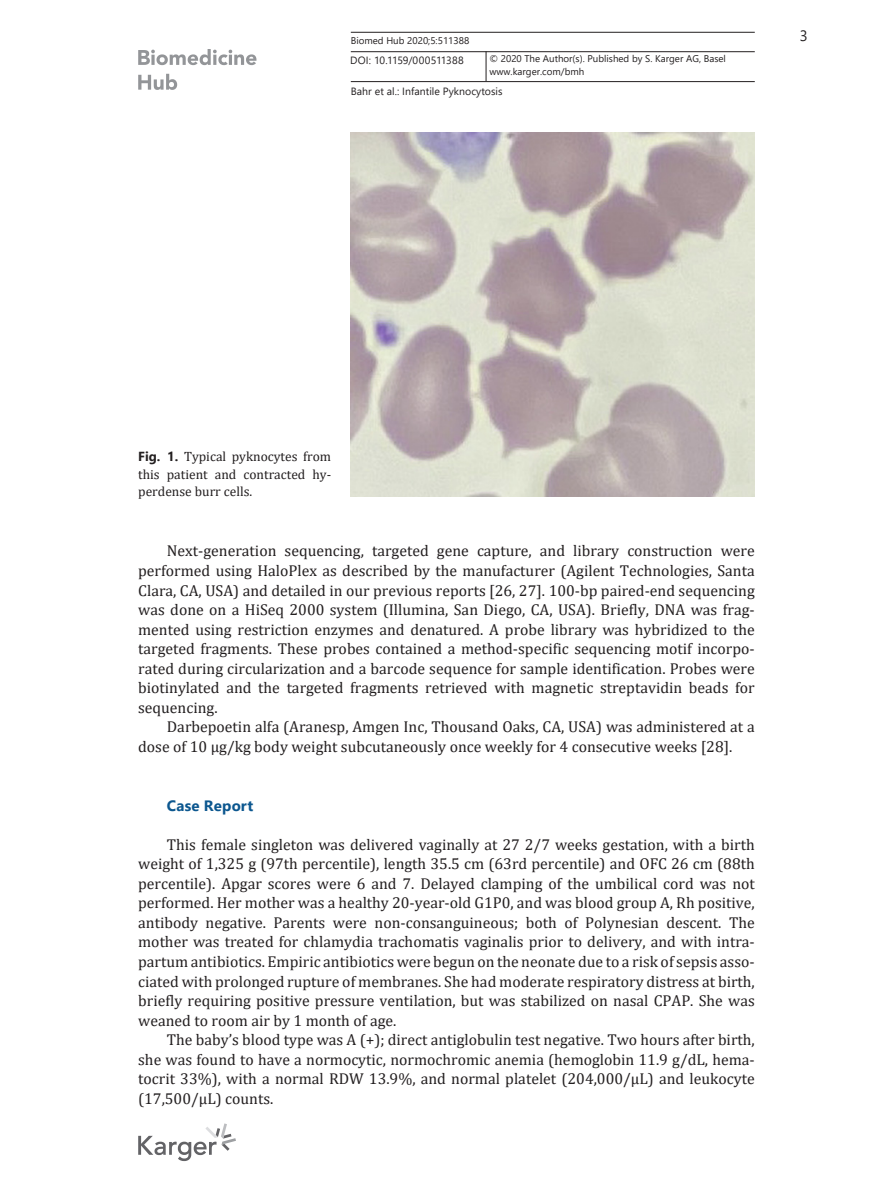
<style>
.page{position:relative;width:893px;height:1191px;background:#fff}
.page>*{position:absolute;margin:0;border:0;box-sizing:border-box;transform-origin:0 0}
.t1{font:15.75px/19.5px "Cambria";color:#231f20;text-align:justify}
.t2{font:700 15px "Segoe UI";letter-spacing:.015em;color:#0c578f}
.t3{font:15px "Segoe UI";color:#231f20}
.t4{font:13.5px/17.4px "Cambria";color:#231f20;text-align:justify}
.t5{font:10.5px "Segoe UI";letter-spacing:.005em;color:#231f20}
.t6{font:9.75px "Segoe UI";color:#231f20}
.s1{font-family:"Segoe UI";font-weight:700;font-size:13.2px}
</style>
<div class="page">
<svg style="left:138px;top:74px;width:39px;height:16px"></svg>
<svg style="left:138px;top:49px;width:118px;height:16px"></svg>
<hr style="left:351px;top:51px;width:404px;height:1px;background:#231f20">
<hr style="left:351px;top:81px;width:404px;height:1px;background:#231f20">
<hr style="left:351px;top:32px;width:404px;height:1px;background:#231f20">
<hr style="left:486px;top:51px;width:1px;height:30px;background:#231f20">
<svg style="left:138px;top:1123px;width:98px;height:38px"></svg>
<img style="left:350px;top:133px;width:404px;height:363px">
<p class="t6" style="left:351px;top:31px;width:120px">Biomed Hub 2020;5:511388</p>
<p class="t3" style="left:800px;top:22px;width:9px">3</p>
<p class="t5" style="left:350px;top:50px;width:115px">DOI: 10.1159/000511388</p>
<p class="t6" style="left:489px;top:50px;width:238px">© 2020 The Author(s). Published by S. Karger AG, Basel</p>
<p class="t6" style="left:489px;top:62px;width:96px">www.karger.com/bmh</p>
<p class="t5" style="left:351px;top:81px;width:153px">Bahr et al.: Infantile Pyknocytosis</p>
<p class="t4" style="left:138px;top:448px;width:194px"><span class="s1">Fig. 1.</span> Typical pyknocytes from this patient and contracted hy&shy;perdense burr cells.</p>
<p class="t1" style="left:138px;top:541px;width:618px;text-indent:29px">Next-generation sequencing, targeted gene capture, and library construction were performed using HaloPlex as described by the manufacturer (Agilent Technologies, Santa Clara, CA, USA) and detailed in our previous reports [26, 27]. 100-bp paired-end sequencing was done on a HiSeq 2000 system (Illumina, San Diego, CA, USA). Briefly, DNA was frag&shy;mented using restriction enzymes and denatured. A probe library was hybridized to the targeted fragments. These probes contained a method-specific sequencing motif incorpo&shy;rated during circularization and a barcode sequence for sample identification. Probes were biotinylated and the targeted fragments retrieved with magnetic streptavidin beads for sequencing.</p>
<p class="t1" style="left:138px;top:717px;width:618px;text-indent:29px">Darbepoetin alfa (Aranesp, Amgen Inc, Thousand Oaks, CA, USA) was administered at a dose of 10 µg/kg body weight subcutaneously once weekly for 4 consecutive weeks [28].</p>
<p class="t2" style="left:167px;top:791px;width:88px">Case Report</p>
<p class="t1" style="left:138px;top:834px;width:618px;text-indent:29px">This female singleton was delivered vaginally at 27 2/7 weeks gestation, with a birth weight of 1,325 g (97th percentile), length 35.5 cm (63rd percentile) and OFC 26 cm (88th percentile). Apgar scores were 6 and 7. Delayed clamping of the umbilical cord was not performed. Her mother was a healthy 20-year-old G1P0, and was blood group A, Rh positive, antibody negative. Parents were non-consanguineous; both of Polynesian descent. The mother was treated for chlamydia trachomatis vaginalis prior to delivery, and with intra&shy;partum antibiotics. Empiric antibiotics were begun on the neonate due to a risk of sepsis asso&shy;ciated with prolonged rupture of membranes. She had moderate respiratory distress at birth, briefly requiring positive pressure ventilation, but was stabilized on nasal CPAP. She was weaned to room air by 1 month of age.</p>
<p class="t1" style="left:138px;top:1030px;width:618px;text-indent:29px">The baby’s blood type was A (+); direct antiglobulin test negative. Two hours after birth, she was found to have a normocytic, normochromic anemia (hemoglobin 11.9 g/dL, hema&shy;tocrit 33%), with a normal RDW 13.9%, and normal platelet (204,000/µL) and leukocyte (17,500/µL) counts.</p>
</div>
